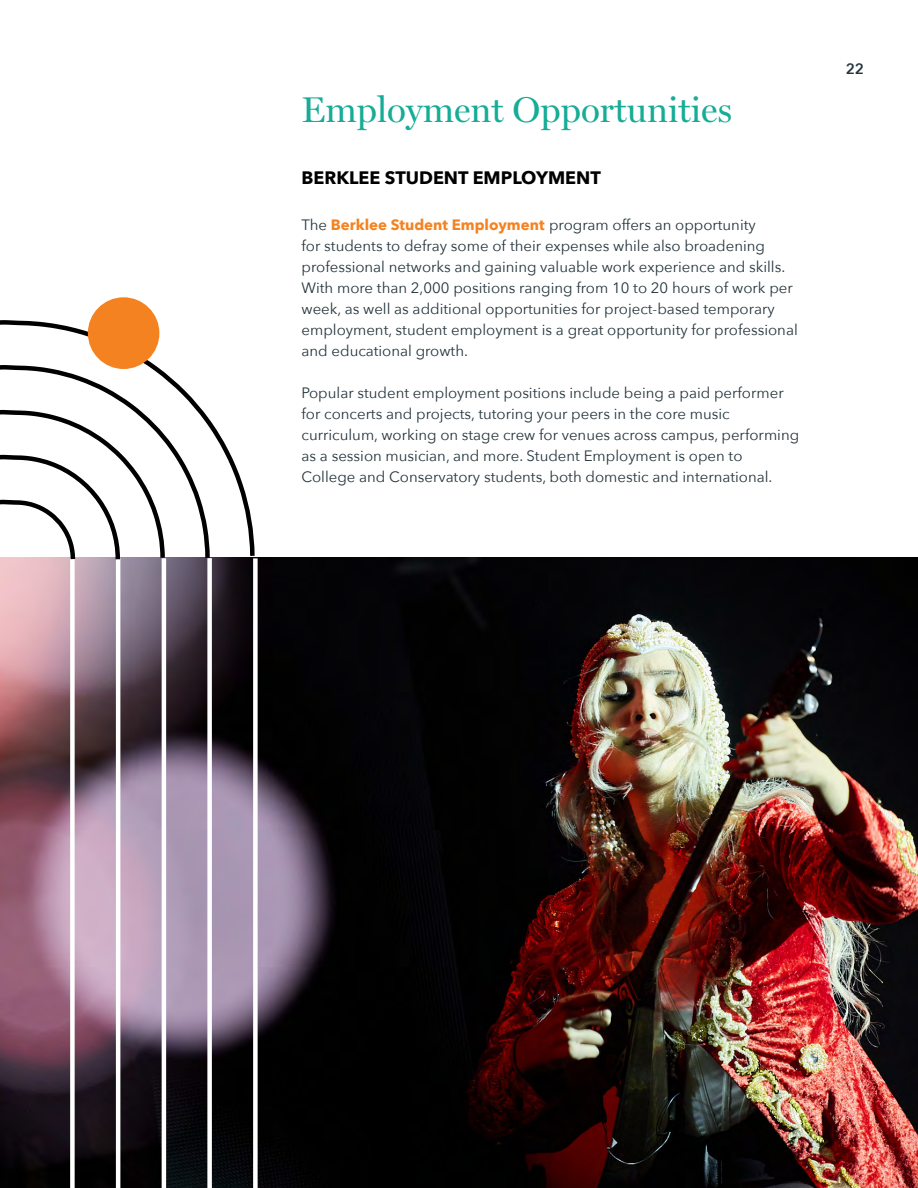
<style>
.page{position:relative;width:918px;height:1188px;background:#fff}
.page>*{position:absolute;margin:0;border:0;box-sizing:border-box;transform-origin:0 0}
.t1{font:36px "Miller Display";color:#16ac96}
.t2{font:700 18px "Avenir Next";color:#000}
.t3{font:15px/21px "Avenir Next";color:#25353c}
.t4{font:600 15px "Avenir Next";color:#25353c}
.s1{font-weight:700;color:#f58220}
</style>
<div class="page">
<img style="left:257px;top:557px;width:661px;height:631px">
<svg style="left:257px;top:558px;width:1px;height:630px"></svg>
<svg style="left:0;top:297px;width:257px;height:891px"></svg>
<div style="left:88px;top:297px;width:71px;height:72px;background:#f58220;border-radius:50%"></div>
<h1 class="t1" style="left:302px;top:88px;width:432px">Employment Opportunities</h1>
<p class="t2" style="left:302px;top:162px;width:301px">BERKLEE STUDENT EMPLOYMENT</p>
<p class="t3" style="left:302px;top:213px;width:498px">The <span class="s1">Berklee Student Employment</span> program offers an opportunity<br>for students to defray some of their expenses while also broadening professional networks and gaining valuable work experience and skills.<br>With more than 2,000 positions ranging from 10 to 20 hours of work per week, as well as additional opportunities for project-based temporary employment, student employment is a great opportunity for professional and educational growth.</p>
<p class="t3" style="left:302px;top:381px;width:499px">Popular student employment positions include being a paid performer for concerts and projects, tutoring your peers in the core music curriculum, working on stage crew for venues across campus, performing as a session musician, and more. Student Employment is open to College and Conservatory students, both domestic and international.</p>
<p class="t4" style="left:846px;top:55px;width:20px">22</p>
</div>
